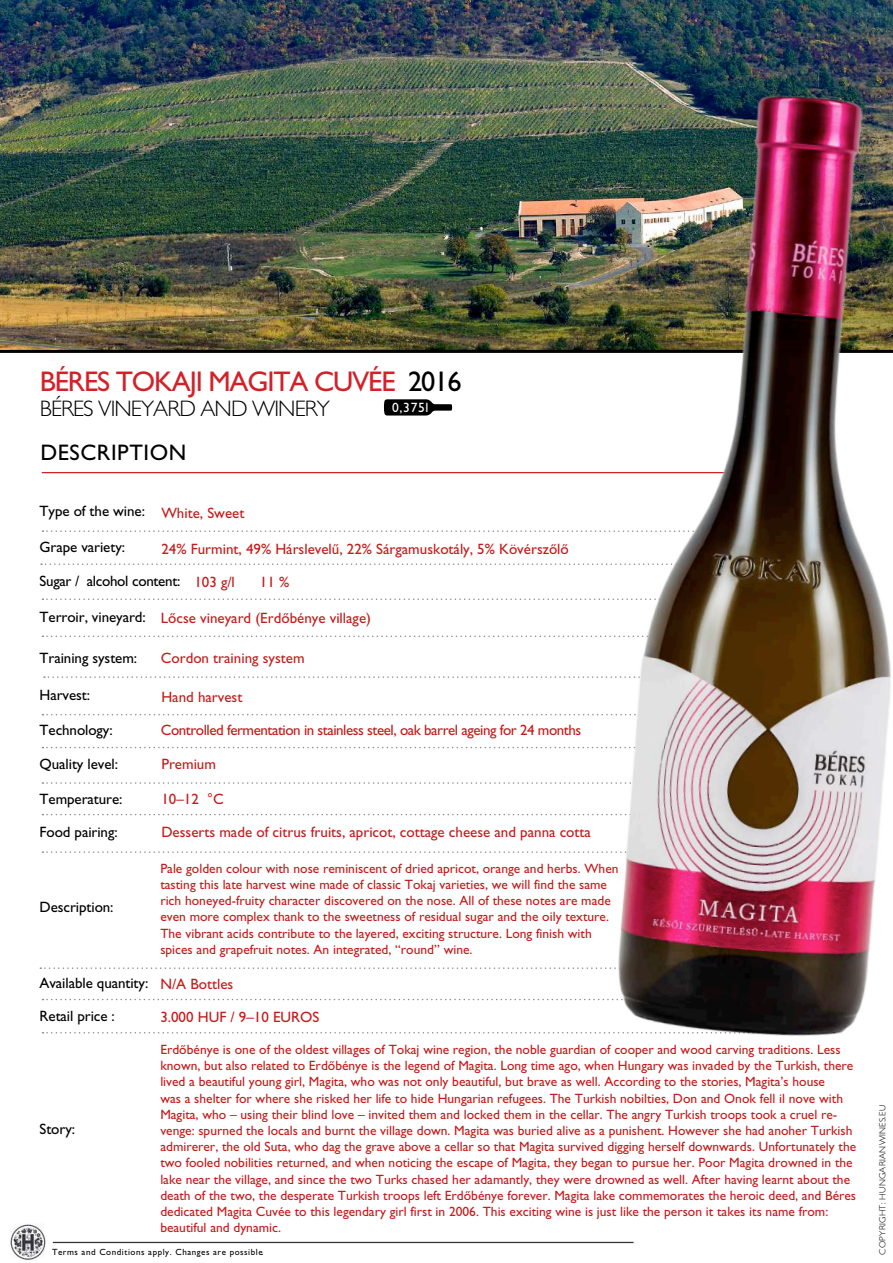
<style>
.page{position:relative;width:893px;height:1263px;background:#fff}
.page>*{position:absolute;margin:0;border:0;box-sizing:border-box;transform-origin:0 0}
.t1{font:500 28.5px "Gill CE";letter-spacing:-.04em;color:#d1222a}
.t2{font:300 22.5px "Gill CE";letter-spacing:-.04em;color:#000}
.t3{font:500 22.5px "Gill CE";letter-spacing:.025em;color:#000}
.t4{font:500 15px/32.8px "Gill CE";color:#c41b1b}
.t5{font:500 15px "Gill CE";letter-spacing:-.005em;color:#000}
.t6{font:500 15px "Gill CE";letter-spacing:-.03em;color:#c41b1b}
.t7{font:500 13.5px/16.2px "Gill CE";color:#c41b1b}
.t8{font:500 13.5px "Gill CE";color:#fff}
.t9{font:500 9px "Gill CE";letter-spacing:.06em;color:#000}
.t10{font:300 9px "Gill CE";letter-spacing:.025em;color:#000}
.s1{color:#000}
</style>
<div class="page">
<hr style="left:53px;top:1242px;width:581px;height:1px;background:#35323b">
<img style="left:10px;top:1224px;width:36px;height:36px">
<img style="left:0;top:0;width:893px;height:350px">
<hr style="left:0;top:350px;width:893px;height:3px;background:#000">
<svg style="left:42px;top:530px;width:549px;height:2px"></svg>
<svg style="left:42px;top:598px;width:549px;height:2px"></svg>
<svg style="left:44px;top:676px;width:545px;height:2px"></svg>
<svg style="left:42px;top:747px;width:547px;height:1px"></svg>
<svg style="left:42px;top:814px;width:547px;height:1px"></svg>
<svg style="left:42px;top:851px;width:547px;height:2px"></svg>
<svg style="left:42px;top:782px;width:547px;height:2px"></svg>
<hr style="left:42px;top:472px;width:723px;height:1px;background:#d1222a">
<svg style="left:41px;top:563px;width:548px;height:2px"></svg>
<svg style="left:42px;top:635px;width:549px;height:2px"></svg>
<svg style="left:43px;top:999px;width:548px;height:1px"></svg>
<svg style="left:43px;top:1032px;width:548px;height:1px"></svg>
<svg style="left:43px;top:714px;width:546px;height:1px"></svg>
<svg style="left:40px;top:967px;width:548px;height:2px"></svg>
<svg style="left:384px;top:399px;width:68px;height:16px"></svg>
<img style="left:591px;top:56px;width:302px;height:980px">
<h1 class="t1" style="left:40px;top:365px;width:423px">BÉRES TOKAJI MAGITA CUVÉE <span class="s1">2016</span></h1>
<h2 class="t2" style="left:40px;top:396px;width:291px">BÉRES VINEYARD AND WINERY</h2>
<h2 class="t3" style="left:40px;top:440px;width:147px">DESCRIPTION</h2>
<p class="t8" style="left:392px;top:399px;width:38px">0,375l</p>
<p class="t5" style="left:40px;top:502px;width:107px">Type of the wine:</p>
<p class="t5" style="left:40px;top:538px;width:87px">Grape variety:</p>
<p class="t5" style="left:40px;top:572px;width:142px">Sugar / alcohol content:</p>
<p class="t5" style="left:40px;top:608px;width:108px">Terroir, vineyard:</p>
<p class="t5" style="left:40px;top:649px;width:99px">Training system:</p>
<p class="t5" style="left:40px;top:686px;width:52px">Harvest:</p>
<p class="t5" style="left:40px;top:721px;width:75px">Technology:</p>
<p class="t5" style="left:40px;top:755px;width:80px">Quality level:</p>
<p class="t5" style="left:40px;top:790px;width:84px">Temperature:</p>
<p class="t5" style="left:40px;top:823px;width:80px">Food pairing:</p>
<p class="t4" style="left:161px;top:496px;width:85px">White, Sweet</p>
<p class="t4" style="left:161px;top:532px;width:409px">24% Furmint, 49% Hárslevelű, 22% Sárgamuskotály, 5% Kövérszőlő</p>
<p class="t4" style="left:194px;top:565px;width:42px">103 g/l</p>
<p class="t4" style="left:260px;top:565px;width:31px">11 %</p>
<p class="t4" style="left:161px;top:601px;width:212px">Lőcse vineyard (Erdőbénye village)</p>
<p class="t4" style="left:161px;top:641px;width:145px">Cordon training system</p>
<p class="t4" style="left:161px;top:680px;width:83px">Hand harvest</p>
<p class="t6" style="left:161px;top:721px;width:422px">Controlled fermentation in stainless steel, oak barrel ageing for 24 months</p>
<p class="t4" style="left:161px;top:748px;width:56px">Premium</p>
<p class="t4" style="left:161px;top:782px;width:64px">10–12 °C</p>
<p class="t4" style="left:161px;top:816px;width:431px">Desserts made of citrus fruits, apricot, cottage cheese and panna cotta</p>
<p class="t5" style="left:40px;top:898px;width:76px">Description:</p>
<p class="t5" style="left:40px;top:974px;width:110px">Available quantity:</p>
<p class="t5" style="left:40px;top:1007px;width:77px">Retail price :</p>
<p class="t5" style="left:40px;top:1120px;width:37px">Story:</p>
<p class="t7" style="left:160px;top:860px;width:460px">Pale golden colour with nose reminiscent of dried apricot, orange and herbs. When tasting this late harvest wine made of classic Tokaj varieties, we will find the same rich honeyed-fruity character discovered on the nose. All of these notes are made even more complex thank to the sweetness of residual sugar and the oily texture.<br>The vibrant acids contribute to the layered, exciting structure. Long finish with spices and grapefruit notes. An integrated, “round” wine.</p>
<p class="t4" style="left:160px;top:967px;width:161px">N/A Bottles<br>3.000 HUF / 9–10 EUROS</p>
<p class="t7" style="left:160px;top:1041px;width:697px">Erdőbénye is one of the oldest villages of Tokaj wine region, the noble guardian of cooper and wood carving traditions. Less known, but also related to Erdőbénye is the legend of Magita. Long time ago, when Hungary was invaded by the Turkish, there lived a beautiful young girl, Magita, who was not only beautiful, but brave as well. According to the stories, Magita’s house<br>was a shelter for where she risked her life to hide Hungarian refugees. The Turkish nobilties, Don and Onok fell il nove with Magita, who – using their blind love – invited them and locked them in the cellar. The angry Turkish troops took a cruel re&shy;venge: spurned the locals and burnt the village down. Magita was buried alive as a punishent. However she had anoher Turkish admirerer, the old Suta, who dag the grave above a cellar so that Magita survived digging herself downwards. Unfortunately the two fooled nobilities returned, and when noticing the escape of Magita, they began to pursue her. Poor Magita drowned in the lake near the village, and since the two Turks chased her adamantly, they were drowned as well. After having learnt about the death of the two, the desperate Turkish troops left Erdőbénye forever. Magita lake commemorates the heroic deed, and Béres dedicated Magita Cuvée to this legendary girl first in 2006. This exciting wine is just like the person it takes its name from: beautiful and dynamic.</p>
<p class="t9" style="left:52px;top:1246px;width:213px">Terms and Conditions apply. Changes are possible.</p>
<p class="t10" style="left:877px;top:1254px;width:151px;rotate:-90deg">COPYRIGHT: HUNGARIANWINES.EU</p>
</div>
